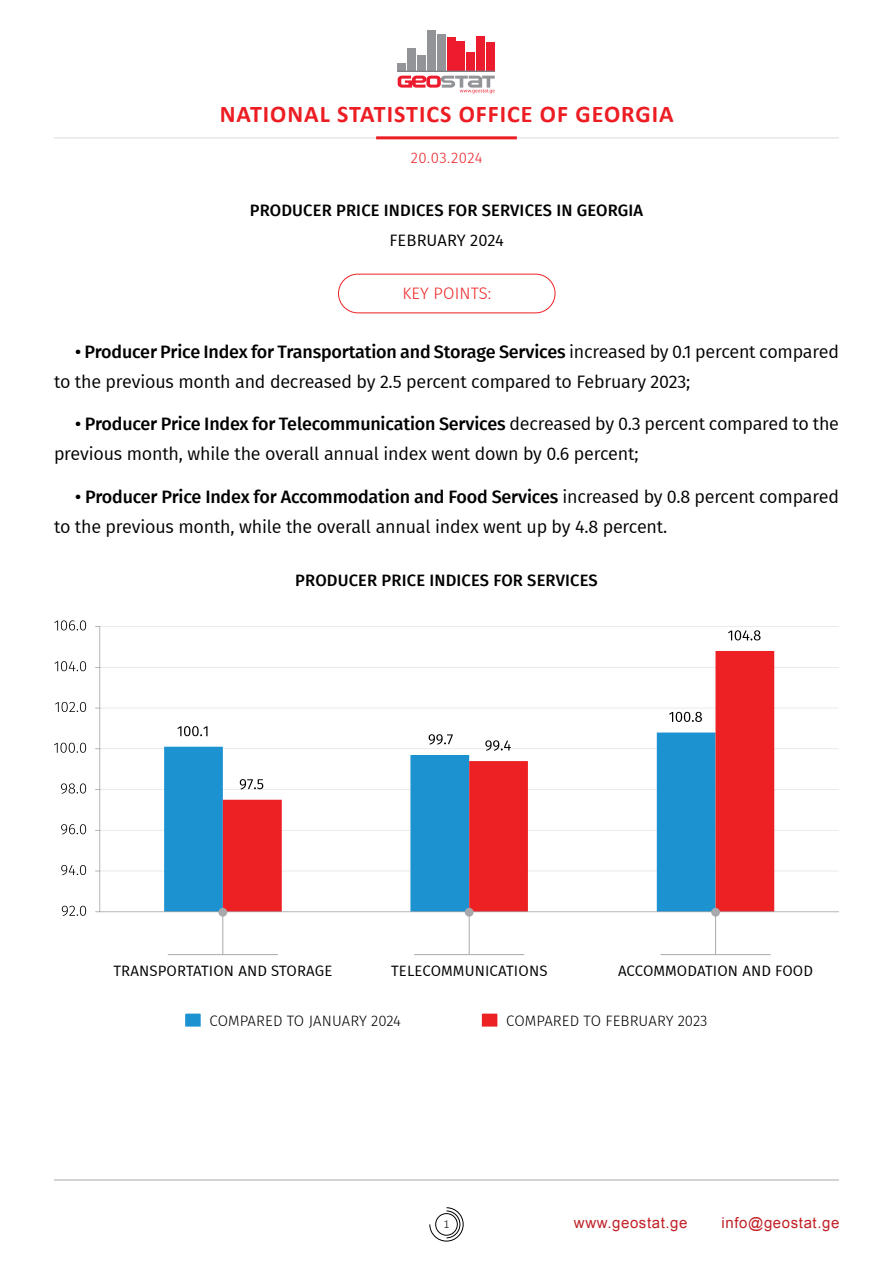
<style>
.page{position:relative;width:893px;height:1263px;background:#fff}
.page>*{position:absolute;margin:0;border:0;box-sizing:border-box;transform-origin:0 0}
.t1{font:700 24px "Calibri";letter-spacing:.04em;color:#ed1d24}
.t2{font:18px/30px "Fira GO";letter-spacing:-.01em;color:#000}
.t3{font:500 16.5px "Fira GO";letter-spacing:.01em;color:#000}
.t4{font:16.5px "Fira GO";color:#000}
.t5{font:300 16.5px "Fira GO";letter-spacing:.01em;color:#ed2124}
.t6{font:15px "Fira GO";letter-spacing:.01em;color:#000}
.t7{font:300 15px "Fira GO";letter-spacing:.005em;color:#000}
.t8{font:15px "BPG Ingiri Arial";letter-spacing:.04em;color:#c12026}
.t9{font:300 15px "Fira GO";letter-spacing:.03em;color:#ed1d24}
.t10{font:300 12px "Calibri";color:#000}
.s1{font-weight:500}
</style>
<div class="page">
<svg style="left:429px;top:1207px;width:35px;height:34px"></svg>
<hr style="left:54px;top:1179px;width:785px;height:1px;background:#a7a9ac">
<hr style="left:54px;top:137px;width:785px;height:2px;background:#e6e7e8">
<hr style="left:376px;top:136px;width:141px;height:3px;background:#ed1d24">
<div style="left:398px;top:63px;width:8px;height:9px;background:#929497"></div>
<div style="left:407px;top:48px;width:9px;height:24px;background:#929497"></div>
<div style="left:417px;top:55px;width:9px;height:17px;background:#929497"></div>
<div style="left:427px;top:30px;width:9px;height:42px;background:#929497"></div>
<div style="left:437px;top:34px;width:9px;height:38px;background:#929497"></div>
<div style="left:447px;top:37px;width:8px;height:35px;background:#ec1b2e"></div>
<div style="left:457px;top:42px;width:8px;height:30px;background:#ec1b2e"></div>
<div style="left:466px;top:52px;width:9px;height:20px;background:#ec1b2e"></div>
<div style="left:476px;top:36px;width:9px;height:36px;background:#ec1b2e"></div>
<div style="left:486px;top:42px;width:9px;height:30px;background:#ec1b2e"></div>
<hr style="left:398px;top:71px;width:97px;height:1px;background:#808184">
<svg style="left:398px;top:76px;width:97px;height:17px"></svg>
<div style="left:338px;top:274px;width:217px;height:39px;border:1px solid #ed2124;border-radius:19px"></div>
<svg style="left:95px;top:626px;width:744px;height:286px"></svg>
<svg style="left:62px;top:906px;width:24px;height:10px"></svg>
<svg style="left:61px;top:865px;width:25px;height:10px"></svg>
<svg style="left:61px;top:824px;width:25px;height:10px"></svg>
<svg style="left:61px;top:783px;width:25px;height:11px"></svg>
<svg style="left:54px;top:743px;width:32px;height:10px"></svg>
<svg style="left:55px;top:702px;width:31px;height:10px"></svg>
<svg style="left:54px;top:661px;width:32px;height:10px"></svg>
<svg style="left:54px;top:620px;width:32px;height:10px"></svg>
<div style="left:218px;top:908px;width:9px;height:9px;background:#a7a9ac;border-radius:50%"></div>
<hr style="left:222px;top:911px;width:1px;height:44px;background:#a7a9ac">
<hr style="left:168px;top:954px;width:110px;height:1px;background:#a7a9ac">
<div style="left:465px;top:908px;width:9px;height:9px;background:#a7a9ac;border-radius:50%"></div>
<hr style="left:469px;top:911px;width:1px;height:44px;background:#a7a9ac">
<hr style="left:414px;top:954px;width:110px;height:1px;background:#a7a9ac">
<div style="left:711px;top:908px;width:9px;height:9px;background:#a7a9ac;border-radius:50%"></div>
<hr style="left:715px;top:911px;width:1px;height:44px;background:#a7a9ac">
<hr style="left:661px;top:954px;width:110px;height:1px;background:#a7a9ac">
<svg style="left:185px;top:1013px;width:16px;height:13px"></svg>
<svg style="left:482px;top:1013px;width:15px;height:13px"></svg>
<h1 class="t1" style="left:220px;top:97px;width:455px">NATIONAL STATISTICS OFFICE OF GEORGIA</h1>
<p class="t9" style="left:411px;top:149px;width:73px">20.03.2024</p>
<p class="t3" style="left:250px;top:200px;width:395px">PRODUCER PRICE INDICES FOR SERVICES IN GEORGIA</p>
<p class="t4" style="left:389px;top:230px;width:116px">FEBRUARY 2024</p>
<p class="t5" style="left:402px;top:284px;width:90px">KEY POINTS:</p>
<p class="t2" style="left:54px;top:336px;width:786px;text-indent:21px"><span class="s1">• Producer Price Index for Transportation and Storage Services</span> increased by 0.1 percent compared to the previous month and decreased by 2.5 percent compared to February 2023;</p>
<p class="t2" style="left:54px;top:409px;width:786px;text-indent:21px"><span class="s1">• Producer Price Index for Telecommunication Services</span> decreased by 0.3 percent compared to the previous month, while the overall annual index went down by 0.6 percent;</p>
<p class="t2" style="left:54px;top:482px;width:786px;text-indent:21px"><span class="s1">• Producer Price Index for Accommodation and Food Services</span> increased by 0.8 percent compared to the previous month, while the overall annual index went up by 4.8 percent.</p>
<p class="t3" style="left:295px;top:571px;width:304px">PRODUCER PRICE INDICES FOR SERVICES</p>
<p class="t6" style="left:113px;top:962px;width:220px">TRANSPORTATION AND STORAGE</p>
<p class="t6" style="left:391px;top:962px;width:158px">TELECOMMUNICATIONS</p>
<p class="t6" style="left:618px;top:962px;width:197px">ACCOMMODATION AND FOOD</p>
<p class="t7" style="left:210px;top:1012px;width:193px">COMPARED TO JANUARY 2024</p>
<p class="t7" style="left:506px;top:1012px;width:203px">COMPARED TO FEBRUARY 2023</p>
<p class="t10" style="left:443px;top:1217px;width:8px">1</p>
<p class="t8" style="left:574px;top:1213px;width:115px">www.geostat.ge</p>
<p class="t8" style="left:722px;top:1213px;width:119px">info@geostat.ge</p>
</div>
